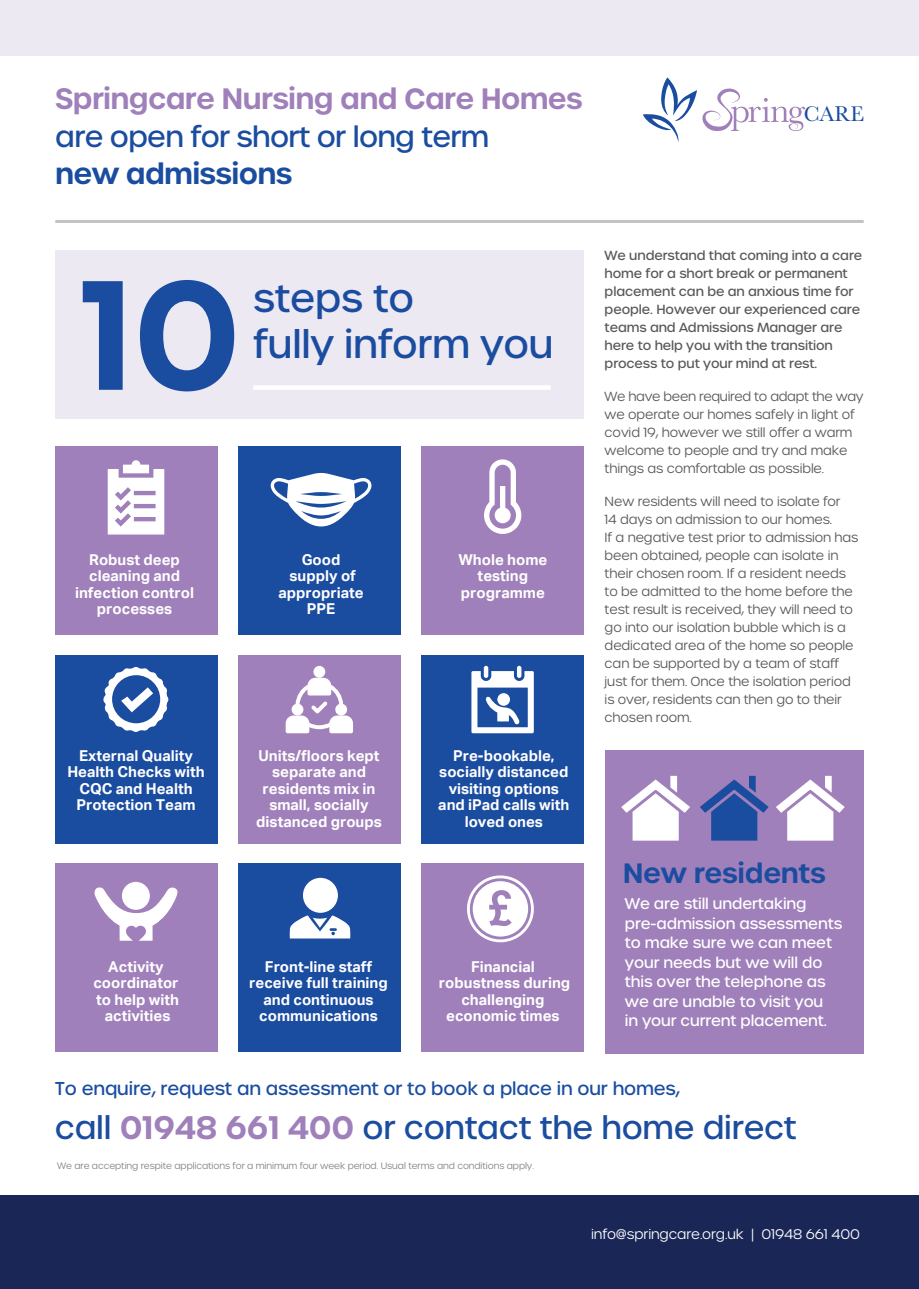
<style>
.page{position:relative;width:919px;height:1289px;background:#fff}
.page>*{position:absolute;margin:0;border:0;box-sizing:border-box;transform-origin:0 0}
.t1{font:600 150px "Urbane";color:#1a4ca0}
.t2{font:500 38.25px/45.9px "Urbane";letter-spacing:-.01em;color:#1a4ca0}
.t3{font:500 31.5px "Urbane";letter-spacing:-.01em;color:#1a4ca0}
.t4{font:600 28.5px "Urbane";letter-spacing:-.025em;color:#a080ba}
.t5{font:500 28.5px "Urbane";letter-spacing:-.025em;color:#1a4ca0}
.t6{font:600 28.5px "Urbane";letter-spacing:-.025em;color:#1a4ca0}
.t7{font:600 27px "Urbane";letter-spacing:-.015em;color:#1a4ca0}
.t8{font:22.05px "Baskerville";color:#1a4ca0}
.t9{font:500 18px "Urbane";letter-spacing:-.01em;color:#1a4ca0}
.t10{font:700 15px/16.5px "Aktiv Grotesk";color:#fff;text-align:center}
.t11{font:500 15px/19.5px "Urbane";letter-spacing:-.01em;color:#fff}
.t12{font:300 13.5px "Urbane";letter-spacing:-.01em;color:#fff}
.t13{font:300 12.75px/18px "Urbane";letter-spacing:-.01em;color:#57585a}
.t14{font:500 12.75px/18px "Urbane";letter-spacing:-.01em;color:#57585a}
.t15{font:300 9px "Urbane";letter-spacing:-.01em;color:#808285}
.s1{font-weight:600;color:#a080ba}
</style>
<div class="page">
<div style="left:55px;top:250px;width:528px;height:169px;background:#ede9f3"></div>
<svg style="left:643px;top:77px;width:162px;height:65px"></svg>
<div style="left:0;top:0;width:918px;height:55px;background:#ede9f3"></div>
<div style="left:253px;top:385px;width:298px;height:5px;background:#fff"></div>
<hr style="left:55px;top:220px;width:808px;height:3px;background:#c2c2c2">
<div style="left:0;top:1195px;width:918px;height:93px;background:#1a2655"></div>
<div style="left:604px;top:750px;width:259px;height:303px;background:#a080ba"></div>
<div style="left:55px;top:446px;width:162px;height:189px;background:#a080ba"></div>
<div style="left:238px;top:446px;width:162px;height:189px;background:#1a4ca0"></div>
<div style="left:422px;top:446px;width:162px;height:189px;background:#a080ba"></div>
<div style="left:55px;top:655px;width:162px;height:188px;background:#1a4ca0"></div>
<div style="left:238px;top:655px;width:162px;height:188px;background:#a080ba"></div>
<div style="left:422px;top:655px;width:162px;height:188px;background:#1a4ca0"></div>
<div style="left:55px;top:863px;width:162px;height:189px;background:#a080ba"></div>
<div style="left:238px;top:863px;width:162px;height:189px;background:#1a4ca0"></div>
<div style="left:422px;top:863px;width:162px;height:189px;background:#a080ba"></div>
<svg style="left:108px;top:460px;width:56px;height:74px"></svg>
<svg style="left:270px;top:473px;width:102px;height:53px"></svg>
<svg style="left:484px;top:459px;width:37px;height:75px"></svg>
<div style="left:313px;top:666px;width:12px;height:11px;background:#fff;border-radius:50%"></div>
<svg style="left:285px;top:677px;width:68px;height:56px"></svg>
<div style="left:483px;top:665px;width:5px;height:13px;background:#fff;border-radius:2px"></div>
<svg style="left:517px;top:665px;width:4px;height:13px"></svg>
<svg style="left:122px;top:881px;width:28px;height:28px"></svg>
<svg style="left:94px;top:886px;width:84px;height:54px"></svg>
<svg style="left:471px;top:671px;width:62px;height:62px"></svg>
<svg style="left:289px;top:915px;width:61px;height:23px"></svg>
<div style="left:303px;top:877px;width:35px;height:35px;background:#fff;border-radius:50%"></div>
<svg style="left:467px;top:875px;width:67px;height:67px"></svg>
<svg style="left:700px;top:775px;width:68px;height:65px"></svg>
<svg style="left:776px;top:775px;width:68px;height:65px"></svg>
<svg style="left:621px;top:775px;width:69px;height:65px"></svg>
<svg style="left:103px;top:667px;width:66px;height:65px"></svg>
<h3 class="t4" style="left:55px;top:80px;width:529px">Springcare Nursing and Care Homes</h3>
<h3 class="t5" style="left:55px;top:118px;width:435px">are open for short or long term</h3>
<h3 class="t6" style="left:55px;top:155px;width:238px">new admissions</h3>
<h3 class="t8" style="left:803px;top:100px;width:62px">CARE</h3>
<h1 class="t1" style="left:80px;top:234px;width:163px">10</h1>
<h2 class="t2" style="left:253px;top:275px;width:302px">steps to<br>fully inform you</h2>
<p class="t10" style="left:75px;top:551px;width:120px">Robust deep cleaning and infection control processes</p>
<p class="t10" style="left:278px;top:551px;width:87px">Good supply of appropriate<br>PPE</p>
<p class="t10" style="left:458px;top:551px;width:90px">Whole home testing programme</p>
<p class="t10" style="left:67px;top:747px;width:139px">External Quality<br>Health Checks with<br>CQC and Health<br>Protection Team</p>
<p class="t10" style="left:256px;top:747px;width:127px">Units/floors kept separate and residents mix in small, socially distanced groups</p>
<p class="t10" style="left:438px;top:747px;width:133px">Pre-bookable, socially distanced visiting options and iPad calls with loved ones</p>
<p class="t10" style="left:93px;top:958px;width:87px">Activity coordinator to help with activities</p>
<p class="t10" style="left:249px;top:958px;width:140px">Front-line staff receive full training and continuous communications</p>
<p class="t10" style="left:439px;top:958px;width:133px">Financial robustness during challenging economic times</p>
<p class="t14" style="left:604px;top:247px;width:259px">We understand that coming into a care home for a short break or permanent placement can be an anxious time for people. However our experienced care teams and Admissions Manager are here to help you with the transition process to put your mind at rest.</p>
<p class="t13" style="left:604px;top:388px;width:260px">We have been required to adapt the way we operate our homes safely in light of covid 19, however we still offer a warm welcome to people and try and make things as comfortable as possible.</p>
<p class="t13" style="left:604px;top:493px;width:255px">New residents will need to isolate for<br>14 days on admission to our homes.<br>If a negative test prior to admission has been obtained, people can isolate in their chosen room. If a resident needs to be admitted to the home before the test result is received, they will need to go into our isolation bubble which is a dedicated area of the home so people can be supported by a team of staff just for them. Once the isolation period is over, residents can then go to their chosen room.</p>
<h3 class="t7" style="left:622px;top:854px;width:204px">New residents</h3>
<p class="t11" style="left:625px;top:894px;width:219px">We are still undertaking pre-admission assessments to make sure we can meet your needs but we will do this over the telephone as we are unable to visit you<br>in your current placement.</p>
<h3 class="t9" style="left:55px;top:1077px;width:626px">To enquire, request an assessment or to book a place in our homes,</h3>
<h3 class="t3" style="left:55px;top:1106px;width:743px">call <span class="s1">01948 661 400</span> or contact the home direct</h3>
<p class="t15" style="left:57px;top:1159px;width:478px">We are accepting respite applications for a minimum four week period. Usual terms and conditions apply.</p>
<p class="t12" style="left:591px;top:1225px;width:270px">info@springcare.org.uk | 01948 661 400</p>
</div>
